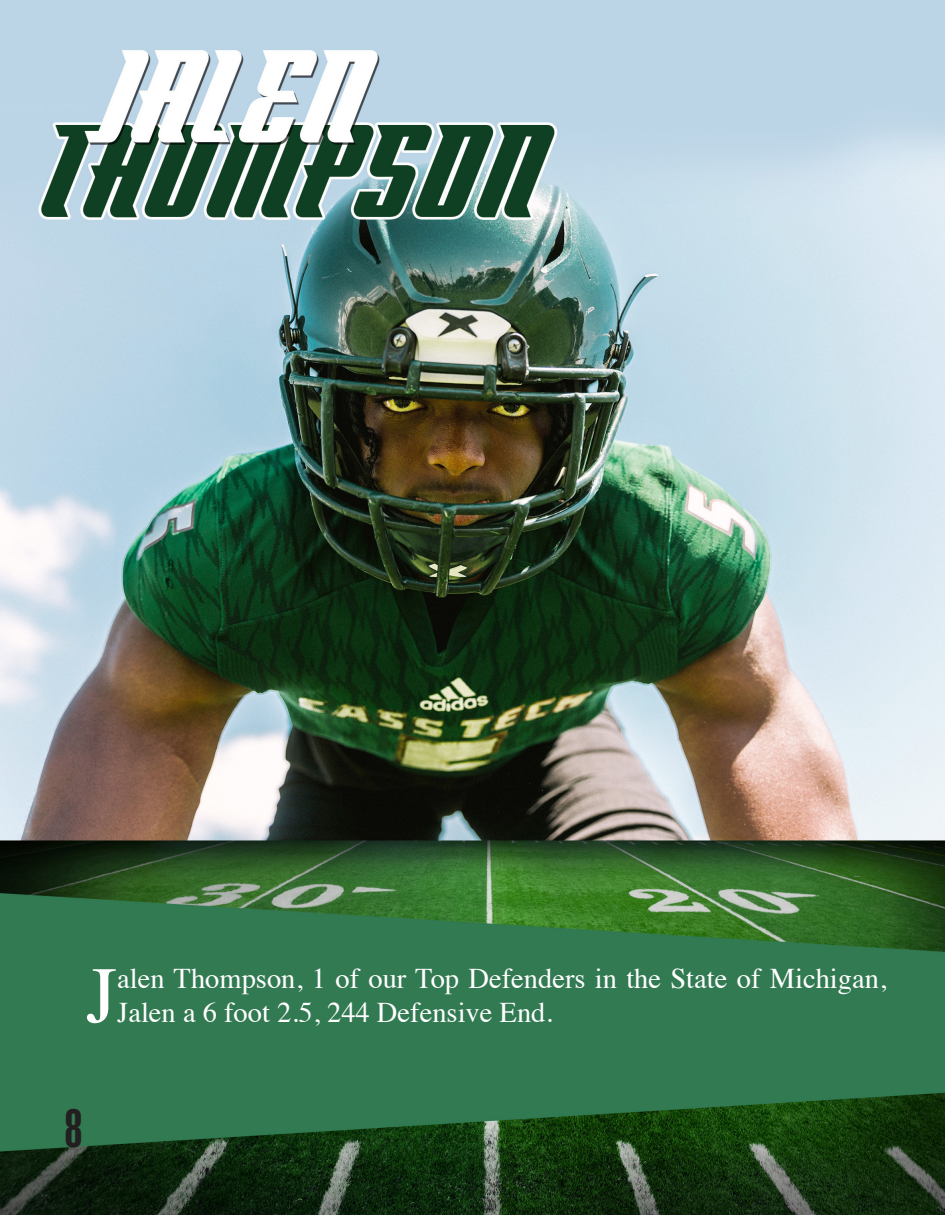
<style>
.page{position:relative;width:945px;height:1215px;background:#fff}
.page>*{position:absolute;margin:0;border:0;box-sizing:border-box;transform-origin:0 0}
.t1{font:80.25px "Times";color:#fff}
.t2{font:condensed 49.5px "Balboa";color:#231f20}
.t3{font:28.5px/34.2px "Times";color:#fff}
</style>
<div class="page">
<img style="left:0;top:0;width:945px;height:1215px">
<p class="t1" style="left:86px;top:920px;width:33px">J</p>
<p class="t3" style="left:117px;top:959px;width:770px">alen Thompson, 1 of our Top Defenders in the State of Michigan,<br>Jalen a 6 foot 2.5, 244 Defensive End.</p>
<p class="t2" style="left:65px;top:1103px;width:19px">8</p>
</div>
